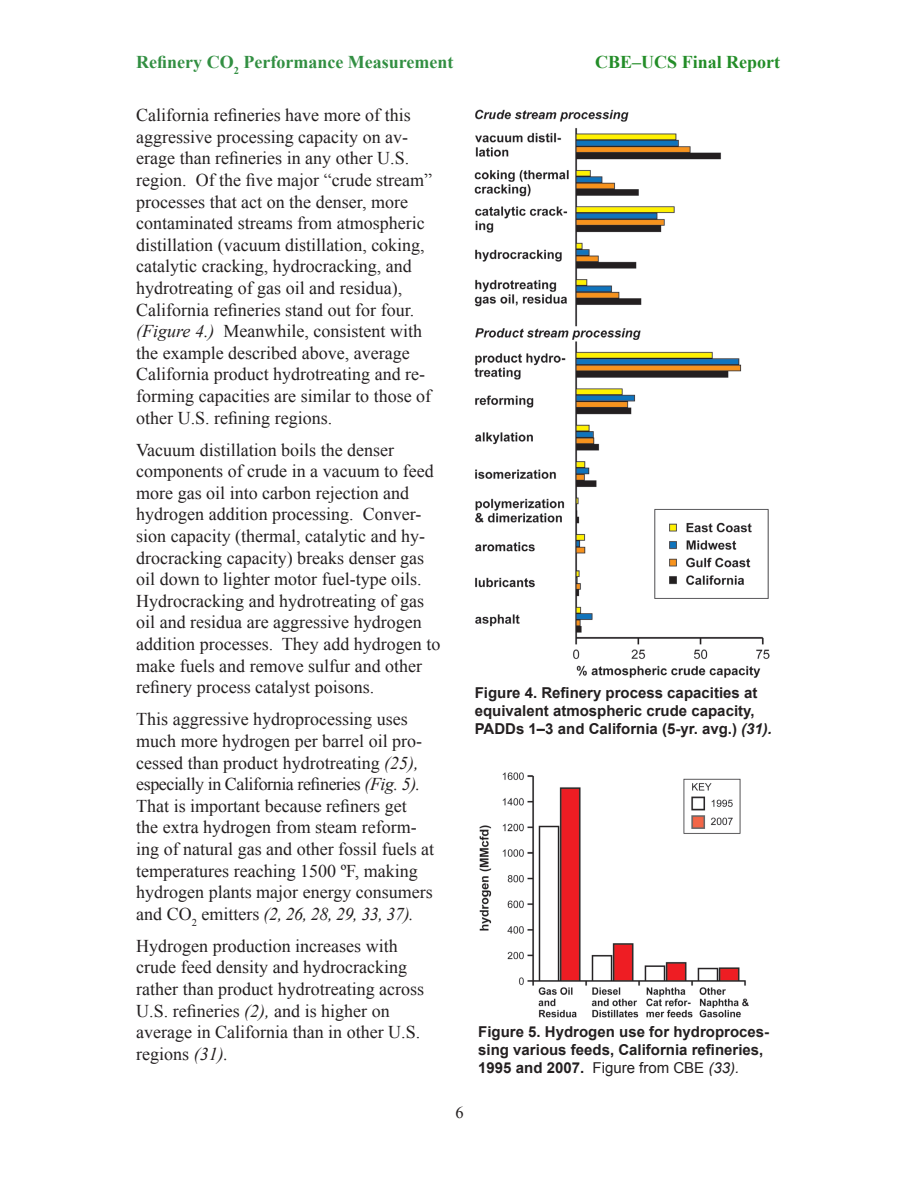
<style>
.page{position:relative;width:918px;height:1188px;background:#fff}
.page>*{position:absolute;margin:0;border:0;box-sizing:border-box;transform-origin:0 0}
.t1{font:18px/21.6px "Times New Roman";color:#231f20}
.t2{font:700 18px "Times New Roman";color:#328f42}
.t3{font:700 18px "Times New Roman";color:#238d28}
.t4{font:16.5px "Times New Roman";color:#231f20}
.t5{font:700 15px/18px "Arial";color:#231f20}
.s1{font-style:italic}
.s2{font-weight:400}
.s3{font-weight:400;font-style:italic}
</style>
<div class="page">
<img style="left:475px;top:109px;width:294px;height:569px">
<img style="left:479px;top:772px;width:270px;height:246px">
<p class="t2" style="left:136px;top:50px;width:319px">Refinery CO<sub>2</sub> Performance Measurement</p>
<p class="t3" style="left:595px;top:50px;width:187px">CBE–UCS Final Report</p>
<p class="t1" style="left:136px;top:104px;width:297px">California refineries have more of this aggressive processing capacity on av&shy;erage than refineries in any other U.S. region. Of the five major “crude stream” processes that act on the denser, more contaminated streams from atmospheric distillation (vacuum distillation, coking, catalytic cracking, hydrocracking, and hydrotreating of gas oil and residua), California refineries stand out for four. <span class="s1">(Figure 4.)</span> Meanwhile, consistent with the example described above, average California product hydrotreating and re&shy;forming capacities are similar to those of other U.S. refining regions.</p>
<p class="t1" style="left:136px;top:439px;width:306px">Vacuum distillation boils the denser components of crude in a vacuum to feed more gas oil into carbon rejection and hydrogen addition processing. Conver&shy;sion capacity (thermal, catalytic and hy&shy;drocracking capacity) breaks denser gas oil down to lighter motor fuel-type oils.<br>Hydrocracking and hydrotreating of gas oil and residua are aggressive hydrogen addition processes. They add hydrogen to make fuels and remove sulfur and other refinery process catalyst poisons.</p>
<p class="t1" style="left:136px;top:708px;width:299px">This aggressive hydroprocessing uses much more hydrogen per barrel oil pro&shy;cessed than product hydrotreating <span class="s1">(25), </span>especially in California refineries <span class="s1">(Fig. 5).<br></span>That is important because refiners get<br>the extra hydrogen from steam reform&shy;ing of natural gas and other fossil fuels at temperatures reaching 1500 ºF, making hydrogen plants major energy consumers and CO<sub>2</sub> emitters <span class="s1">(2, 26, 28, 29, 33, 37).</span></p>
<p class="t1" style="left:136px;top:935px;width:289px">Hydrogen production increases with crude feed density and hydrocracking rather than product hydrotreating across U.S. refineries <span class="s1">(2),</span> and is higher on average in California than in other U.S. regions <span class="s1">(31).</span></p>
<p class="t5" style="left:475px;top:684px;width:299px">Figure 4. Refinery process capacities at equivalent atmospheric crude capacity,<br>PADDs 1–3 and California (5-yr. avg.) <span class="s1">(31).</span></p>
<p class="t4" style="left:455px;top:1101px;width:10px">6</p>
<p class="t5" style="left:478px;top:1023px;width:292px">Figure 5. Hydrogen use for hydroproces&shy;sing various feeds, California refineries,<br>1995 and 2007. <span class="s2">Figure from CBE</span> <span class="s3">(33).</span></p>
</div>
